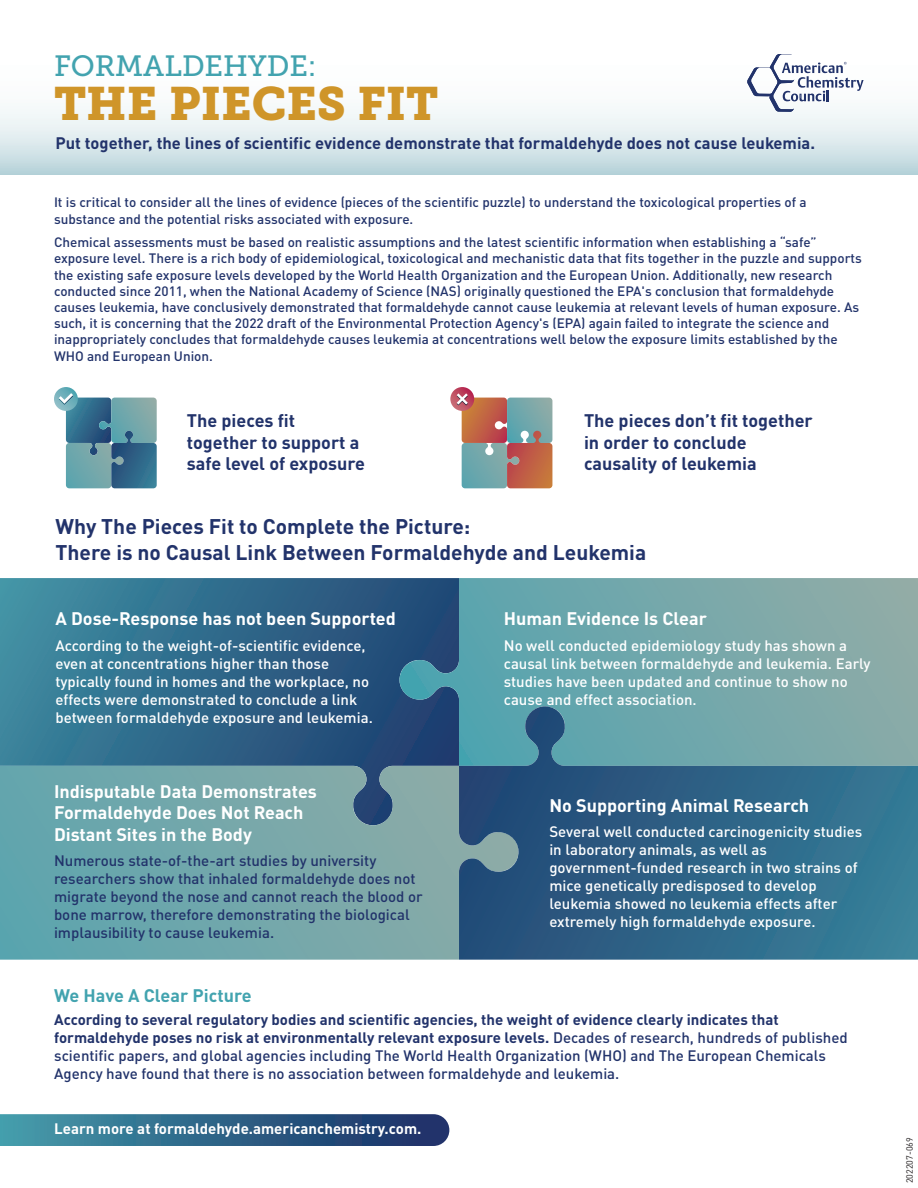
<style>
.page{position:relative;width:918px;height:1188px;background:#fff}
.page>*{position:absolute;margin:0;border:0;box-sizing:border-box;transform-origin:0 0}
.t1{font:46.5px "Museo Slab 900";color:#cf9529}
.t2{font:29.25px "Museo Slab 500";color:#42a3af}
.t3{font:700 21px/25.2px "DINOT";color:#22336b}
.t4{font:700 18px/21.6px "DINOT";color:#fff}
.t5{font:700 18px/21.6px "DINOT";color:#22336b}
.t6{font:700 18px "DINOT";color:#42a3af}
.t7{font:700 16.5px "DINOT";color:#22336b}
.t8{font:500 15px/18px "DINOT";color:#22336b}
.t9{font:500 15px/18px "DINOT";color:#fff}
.t10{font:700 15px "DINOT";color:#fff}
.t11{font:500 13.5px/16.2px "DINOT";color:#22336b}
.t12{font:9px "DINOT";color:#231f20}
.s1{font-weight:700}
</style>
<div class="page">
<svg style="left:0;top:1114px;width:449px;height:32px;background:#316588"></svg>
<svg style="left:0;top:109px;width:918px;height:65px"></svg>
<svg style="left:747px;top:54px;width:117px;height:58px"></svg>
<svg style="left:54px;top:387px;width:24px;height:24px"></svg>
<svg style="left:59px;top:393px;width:98px;height:95px;background:#6695a6"></svg>
<svg style="left:450px;top:387px;width:24px;height:24px"></svg>
<svg style="left:457px;top:393px;width:95px;height:95px;background:#a58f86"></svg>
<svg style="left:0;top:578px;width:399px;height:188px;background:#316a8b"></svg>
<svg style="left:0;top:766px;width:459px;height:194px;background:#72a6a9"></svg>
<svg style="left:399px;top:578px;width:519px;height:188px;background:#689aa3"></svg>
<svg style="left:459px;top:706px;width:459px;height:254px;background:#3d738f"></svg>
<h2 class="t2" style="left:54px;top:49px;width:264px">FORMALDEHYDE:</h2>
<h1 class="t1" style="left:54px;top:77px;width:386px">THE PIECES FIT</h1>
<p class="t7" style="left:55px;top:132px;width:761px">Put together, the lines of scientific evidence demonstrate that formaldehyde does not cause leukemia.</p>
<p class="t11" style="left:54px;top:194px;width:754px">It is critical to consider all the lines of evidence (pieces of the scientific puzzle) to understand the toxicological properties of a substance and the potential risks associated with exposure.</p>
<p class="t11" style="left:54px;top:234px;width:809px">Chemical assessments must be based on realistic assumptions and the latest scientific information when establishing a “safe” exposure level. There is a rich body of epidemiological, toxicological and mechanistic data that fits together in the puzzle and supports the existing safe exposure levels developed by the World Health Organization and the European Union. Additionally, new research conducted since 2011, when the National Academy of Science (NAS) originally questioned the EPA's conclusion that formaldehyde causes leukemia, have conclusively demonstrated that formaldehyde cannot cause leukemia at relevant levels of human exposure. As such, it is concerning that the 2022 draft of the Environmental Protection Agency's (EPA) again failed to integrate the science and inappropriately concludes that formaldehyde causes leukemia at concentrations well below the exposure limits established by the WHO and European Union.</p>
<h3 class="t5" style="left:187px;top:409px;width:180px">The pieces fit together to support a safe level of exposure</h3>
<h3 class="t5" style="left:584px;top:409px;width:230px">The pieces don’t fit together in order to conclude causality of leukemia</h3>
<h3 class="t3" style="left:56px;top:514px;width:592px">Why The Pieces Fit to Complete the Picture:<br>There is no Causal Link Between Formaldehyde and Leukemia</h3>
<h3 class="t4" style="left:55px;top:608px;width:342px">A Dose-Response has not been Supported</h3>
<p class="t9" style="left:55px;top:636px;width:319px">According to the weight-of-scientific evidence, even at concentrations higher than those typically found in homes and the workplace, no effects were demonstrated to conclude a link between formaldehyde exposure and leukemia.</p>
<h3 class="t4" style="left:54px;top:780px;width:264px">Indisputable Data Demonstrates<br>Formaldehyde Does Not Reach<br>Distant Sites in the Body</h3>
<p class="t8" style="left:54px;top:851px;width:370px">Numerous state-of-the-art studies by university researchers show that inhaled formaldehyde does not migrate beyond the nose and cannot reach the blood or bone marrow, therefore demonstrating the biological implausibility to cause leukemia.</p>
<h3 class="t4" style="left:504px;top:608px;width:205px">Human Evidence Is Clear</h3>
<p class="t9" style="left:504px;top:636px;width:368px">No well conducted epidemiology study has shown a causal link between formaldehyde and leukemia. Early studies have been updated and continue to show no cause and effect association.</p>
<h3 class="t4" style="left:549px;top:794px;width:261px">No Supporting Animal Research</h3>
<p class="t9" style="left:549px;top:822px;width:314px">Several well conducted carcinogenicity studies in laboratory animals, as well as government-funded research in two strains of mice genetically predisposed to develop leukemia showed no leukemia effects after extremely high formaldehyde exposure.</p>
<h3 class="t6" style="left:54px;top:984px;width:199px">We Have A Clear Picture</h3>
<p class="t8" style="left:54px;top:1010px;width:795px"><span class="s1">According to several regulatory bodies and scientific agencies, the weight of evidence clearly indicates that formaldehyde poses no risk at environmentally relevant exposure levels.</span> Decades of research, hundreds of published scientific papers, and global agencies including The World Health Organization (WHO) and The European Chemicals Agency have found that there is no association between formaldehyde and leukemia.</p>
<p class="t10" style="left:54px;top:1119px;width:369px">Learn more at formaldehyde.americanchemistry.com.</p>
<p class="t12" style="left:904px;top:1183px;width:48px;rotate:-90deg">202207-069</p>
</div>
